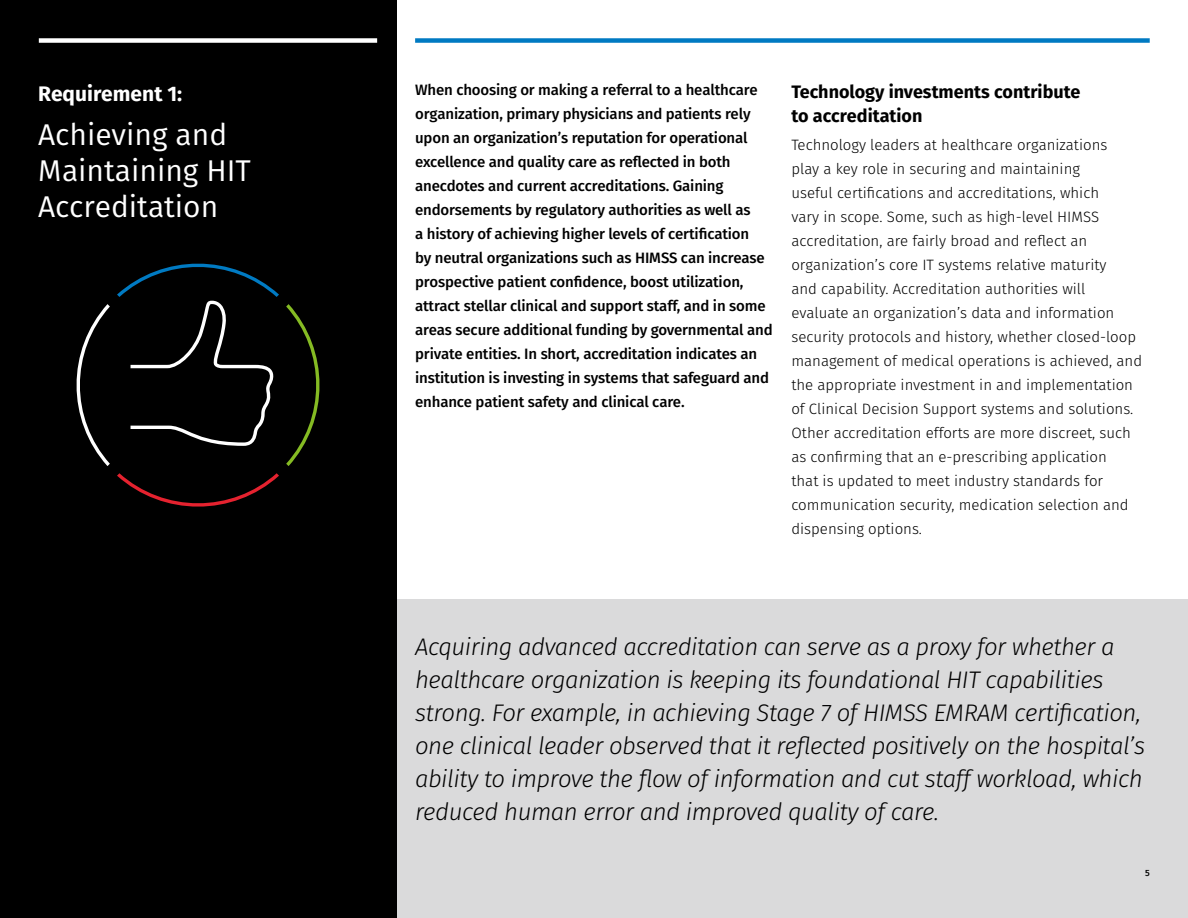
<style>
.page{position:relative;width:1188px;height:918px;background:#fff}
.page>*{position:absolute;margin:0;border:0;box-sizing:border-box;transform-origin:0 0}
.Subhead_1-16_20{font:30px/36px "Fira Sans";color:#fff}
.Callout_quote_text_-_16_20{font:italic 300 24px/33px "Fira Sans";letter-spacing:-.02em;color:#000}
.Subhead_1-16_20-2{font:700 21px "Fira Sans";color:#fff}
.Subhead_2_-_12_16_Bold{font:700 18px/24px "Fira Sans";color:#000}
.Body_text_larger_-_10_16_light{font:300 15px/24px "Fira Sans";color:#000}
.Body_text_larger_-_10_16_light-2{font:500 15px/24px "Fira Sans";letter-spacing:-.01em;color:#000}
.t1{font:500 9px "Fira Sans";color:#000}
</style>
<div class="page">
<div style="left:380px;top:600px;width:808px;height:318px;background:#dadadb"></div>
<div style="left:0;top:0;width:397px;height:918px;background:#000"></div>
<div style="left:39px;top:38px;width:338px;height:5px;background:#fff"></div>
<div style="left:415px;top:38px;width:735px;height:5px;background:#007ac2"></div>
<svg style="left:286px;top:304px;width:34px;height:162px"></svg>
<svg style="left:77px;top:304px;width:33px;height:162px"></svg>
<svg style="left:117px;top:473px;width:162px;height:34px"></svg>
<svg style="left:117px;top:264px;width:162px;height:182px"></svg>
<p class="Subhead_1-16_20-2" style="left:38px;top:76px;width:146px">Requirement 1:</p>
<p class="Subhead_1-16_20" style="left:38px;top:116px;width:214px">Achieving and<br>Maintaining HIT<br>Accreditation</p>
<p class="Body_text_larger_-_10_16_light-2" style="left:415px;top:77px;width:359px">When choosing or making a referral to a healthcare organization, primary physicians and patients rely upon an organization’s reputation for operational excellence and quality care as reflected in both anecdotes and current accreditations. Gaining endorsements by regulatory authorities as well as<br>a history of achieving higher levels of certification<br>by neutral organizations such as HIMSS can increase prospective patient confidence, boost utilization, attract stellar clinical and support staff, and in some areas secure additional funding by governmental and private entities. In short, accreditation indicates an institution is investing in systems that safeguard and enhance patient safety and clinical care.</p>
<p class="Subhead_2_-_12_16_Bold" style="left:791px;top:78px;width:291px">Technology investments contribute to accreditation</p>
<p class="Body_text_larger_-_10_16_light" style="left:791px;top:133px;width:352px">Technology leaders at healthcare organizations<br>play a key role in securing and maintaining<br>useful certifications and accreditations, which<br>vary in scope. Some, such as high-level HIMSS accreditation, are fairly broad and reflect an organization’s core IT systems relative maturity<br>and capability. Accreditation authorities will evaluate an organization’s data and information security protocols and history, whether closed-loop management of medical operations is achieved, and the appropriate investment in and implementation of Clinical Decision Support systems and solutions.<br>Other accreditation efforts are more discreet, such as confirming that an e-prescribing application<br>that is updated to meet industry standards for communication security, medication selection and dispensing options.</p>
<p class="Callout_quote_text_-_16_20" style="left:415px;top:630px;width:731px">Acquiring advanced accreditation can serve as a proxy for whether a healthcare organization is keeping its foundational HIT capabilities strong. For example, in achieving Stage 7 of HIMSS EMRAM certification, one clinical leader observed that it reflected positively on the hospital’s ability to improve the flow of information and cut staff workload, which reduced human error and improved quality of care.</p>
<p class="t1" style="left:1145px;top:866px;width:6px">5</p>
</div>
